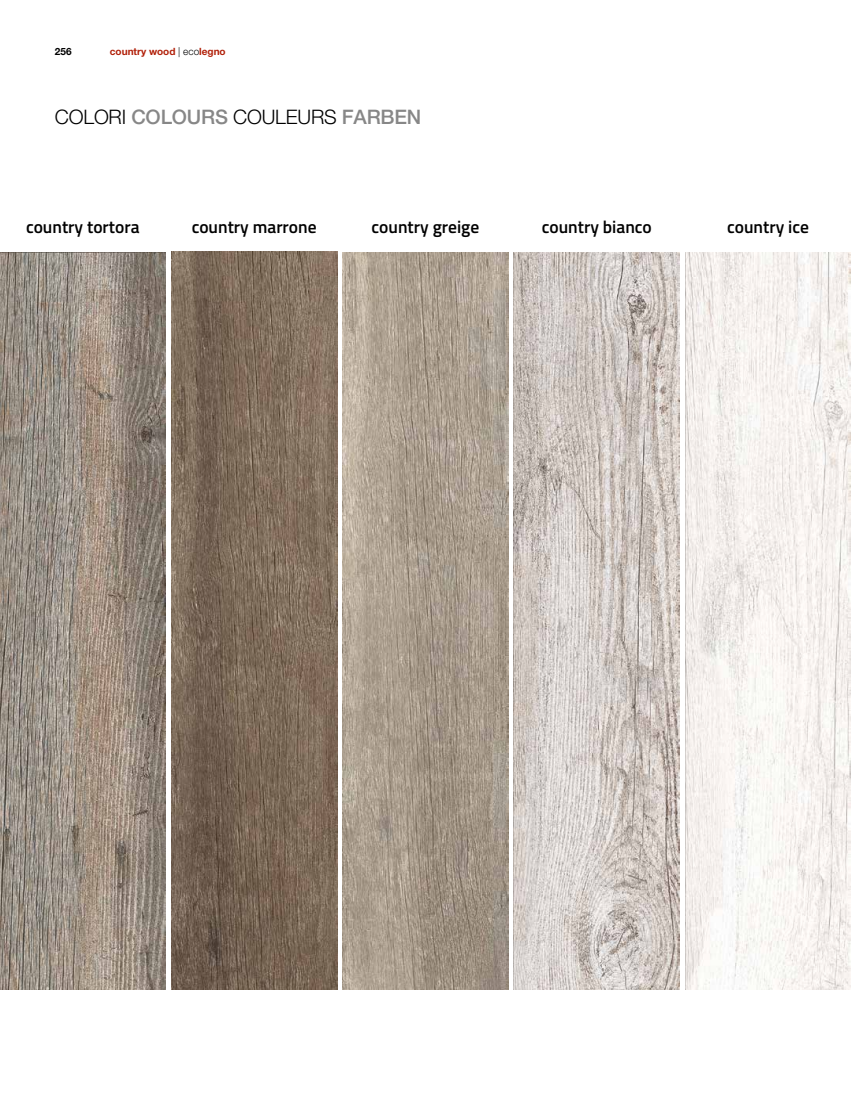
<style>
.page{position:relative;width:851px;height:1099px;background:#fff}
.page>*{position:absolute;margin:0;border:0;box-sizing:border-box;transform-origin:0 0}
.t1{font:300 20px "Helvetica Neue LT Std";letter-spacing:-.01em;color:#000}
.t2{font:600 17.5px "Titillium";color:#000}
.t3{font:700 10px "Helvetica Neue LT Std";color:#b12009}
.t4{font:700 10px "Helvetica Neue LT Std";color:#000}
.s1{font-weight:300;color:#000}
.s2{font-weight:500;color:#878787}
</style>
<div class="page">
<img style="left:0;top:252px;width:166px;height:737px">
<img style="left:171px;top:252px;width:166px;height:737px">
<img style="left:342px;top:252px;width:166px;height:737px">
<img style="left:514px;top:252px;width:165px;height:737px">
<img style="left:685px;top:252px;width:165px;height:737px">
<p class="t4" style="left:55px;top:45px;width:18px">256</p>
<p class="t3" style="left:110px;top:45px;width:117px">country wood <span class="s1">| eco</span>legno</p>
<p class="t1" style="left:55px;top:105px;width:368px">COLORI <span class="s2">COLOURS</span> COULEURS <span class="s2">FARBEN</span></p>
<p class="t2" style="left:26px;top:214px;width:115px">country tortora</p>
<p class="t2" style="left:192px;top:214px;width:126px">country marrone</p>
<p class="t2" style="left:371px;top:214px;width:109px">country greige</p>
<p class="t2" style="left:541px;top:214px;width:111px">country bianco</p>
<p class="t2" style="left:727px;top:214px;width:83px">country ice</p>
</div>
